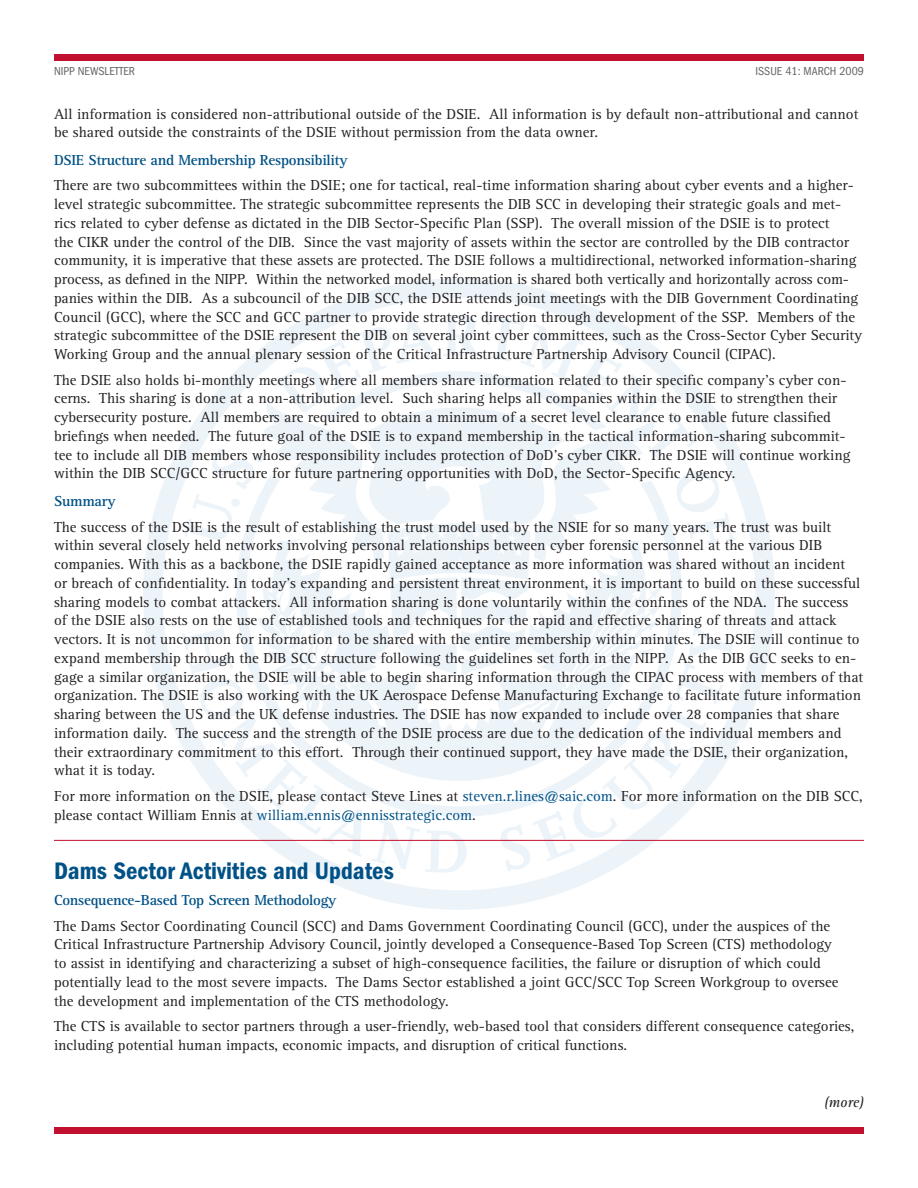
<style>
.page{position:relative;width:918px;height:1188px;background:#fff}
.page>*{position:absolute;margin:0;border:0;box-sizing:border-box;transform-origin:0 0}
.t1{font:600 condensed 24.75px "Franklin Gothic";color:#005187}
.t2{font:15px/18.8px "Rotis Serif";color:#231f20}
.t3{font:700 15px "Rotis Serif";letter-spacing:-.02em;color:#005187}
.t4{font:italic 15px "Rotis Serif";color:#231f20}
.t5{font:condensed 12px "Franklin Gothic";color:#636366}
.s1{color:#005187}
</style>
<div class="page">
<div style="left:54px;top:1127px;width:810px;height:7px;background:#c3102f"></div>
<div style="left:54px;top:54px;width:810px;height:7px;background:#c3102f"></div>
<svg style="left:143px;top:278px;width:632px;height:632px"></svg>
<svg style="left:182px;top:314px;width:554px;height:559px"></svg>
<hr style="left:54px;top:840px;width:810px;height:1px;background:#c3102f">
<p class="t5" style="left:54px;top:64px;width:83px">NIPP NEWSLETTER</p>
<p class="t5" style="left:755px;top:64px;width:10px">ISSUE</p>
<p class="t5" style="left:785px;top:64px;width:80px">41: MARCH 2009</p>
<p class="t2" style="left:54px;top:105px;width:806px">All information is considered non-attributional outside of the DSIE. All information is by default non-attributional and cannot be shared outside the constraints of the DSIE without permission from the data owner.</p>
<p class="t3" style="left:54px;top:151px;width:295px">DSIE Structure and Membership Responsibility</p>
<p class="t2" style="left:54px;top:177px;width:810px">There are two subcommittees within the DSIE; one for tactical, real-time information sharing about cyber events and a higher&shy;level strategic subcommittee. The strategic subcommittee represents the DIB SCC in developing their strategic goals and met&shy;rics related to cyber defense as dictated in the DIB Sector-Specific Plan (SSP). The overall mission of the DSIE is to protect<br>the CIKR under the control of the DIB. Since the vast majority of assets within the sector are controlled by the DIB contractor community, it is imperative that these assets are protected. The DSIE follows a multidirectional, networked information-sharing process, as defined in the NIPP. Within the networked model, information is shared both vertically and horizontally across com&shy;panies within the DIB. As a subcouncil of the DIB SCC, the DSIE attends joint meetings with the DIB Government Coordinating Council (GCC), where the SCC and GCC partner to provide strategic direction through development of the SSP. Members of the strategic subcommittee of the DSIE represent the DIB on several joint cyber committees, such as the Cross-Sector Cyber Security Working Group and the annual plenary session of the Critical Infrastructure Partnership Advisory Council (CIPAC).</p>
<p class="t2" style="left:54px;top:371px;width:798px">The DSIE also holds bi-monthly meetings where all members share information related to their specific company’s cyber con&shy;cerns. This sharing is done at a non-attribution level. Such sharing helps all companies within the DSIE to strengthen their cybersecurity posture. All members are required to obtain a minimum of a secret level clearance to enable future classified briefings when needed. The future goal of the DSIE is to expand membership in the tactical information-sharing subcommit&shy;tee to include all DIB members whose responsibility includes protection of DoD’s cyber CIKR. The DSIE will continue working within the DIB SCC/GCC structure for future partnering opportunities with DoD, the Sector-Specific Agency.</p>
<p class="t3" style="left:54px;top:492px;width:63px">Summary</p>
<p class="t2" style="left:54px;top:518px;width:811px">The success of the DSIE is the result of establishing the trust model used by the NSIE for so many years. The trust was built within several closely held networks involving personal relationships between cyber forensic personnel at the various DIB companies. With this as a backbone, the DSIE rapidly gained acceptance as more information was shared without an incident<br>or breach of confidentiality. In today’s expanding and persistent threat environment, it is important to build on these successful sharing models to combat attackers. All information sharing is done voluntarily within the confines of the NDA. The success of the DSIE also rests on the use of established tools and techniques for the rapid and effective sharing of threats and attack vectors. It is not uncommon for information to be shared with the entire membership within minutes. The DSIE will continue to expand membership through the DIB SCC structure following the guidelines set forth in the NIPP. As the DIB GCC seeks to en&shy;gage a similar organization, the DSIE will be able to begin sharing information through the CIPAC process with members of that organization. The DSIE is also working with the UK Aerospace Defense Manufacturing Exchange to facilitate future information sharing between the US and the UK defense industries. The DSIE has now expanded to include over 28 companies that share information daily. The success and the strength of the DSIE process are due to the dedication of the individual members and their extraordinary commitment to this effort. Through their continued support, they have made the DSIE, their organization, what it is today.</p>
<p class="t2" style="left:54px;top:787px;width:810px">For more information on the DSIE, please contact Steve Lines at <span class="s1">steven.r.lines@saic.com</span>. For more information on the DIB SCC, please contact William Ennis at <span class="s1">william.ennis@ennisstrategic.com</span>.</p>
<h1 class="t1" style="left:54px;top:857px;width:341px">Dams Sector Activities and Updates</h1>
<p class="t3" style="left:54px;top:891px;width:284px">Consequence-Based Top Screen Methodology</p>
<p class="t2" style="left:54px;top:917px;width:786px">The Dams Sector Coordinating Council (SCC) and Dams Government Coordinating Council (GCC), under the auspices of the Critical Infrastructure Partnership Advisory Council, jointly developed a Consequence-Based Top Screen (CTS) methodology to assist in identifying and characterizing a subset of high-consequence facilities, the failure or disruption of which could potentially lead to the most severe impacts. The Dams Sector established a joint GCC/SCC Top Screen Workgroup to oversee the development and implementation of the CTS methodology.</p>
<p class="t2" style="left:54px;top:1017px;width:802px">The CTS is available to sector partners through a user-friendly, web-based tool that considers different consequence categories, including potential human impacts, economic impacts, and disruption of critical functions.</p>
<p class="t4" style="left:824px;top:1094px;width:42px">(more)</p>
</div>
